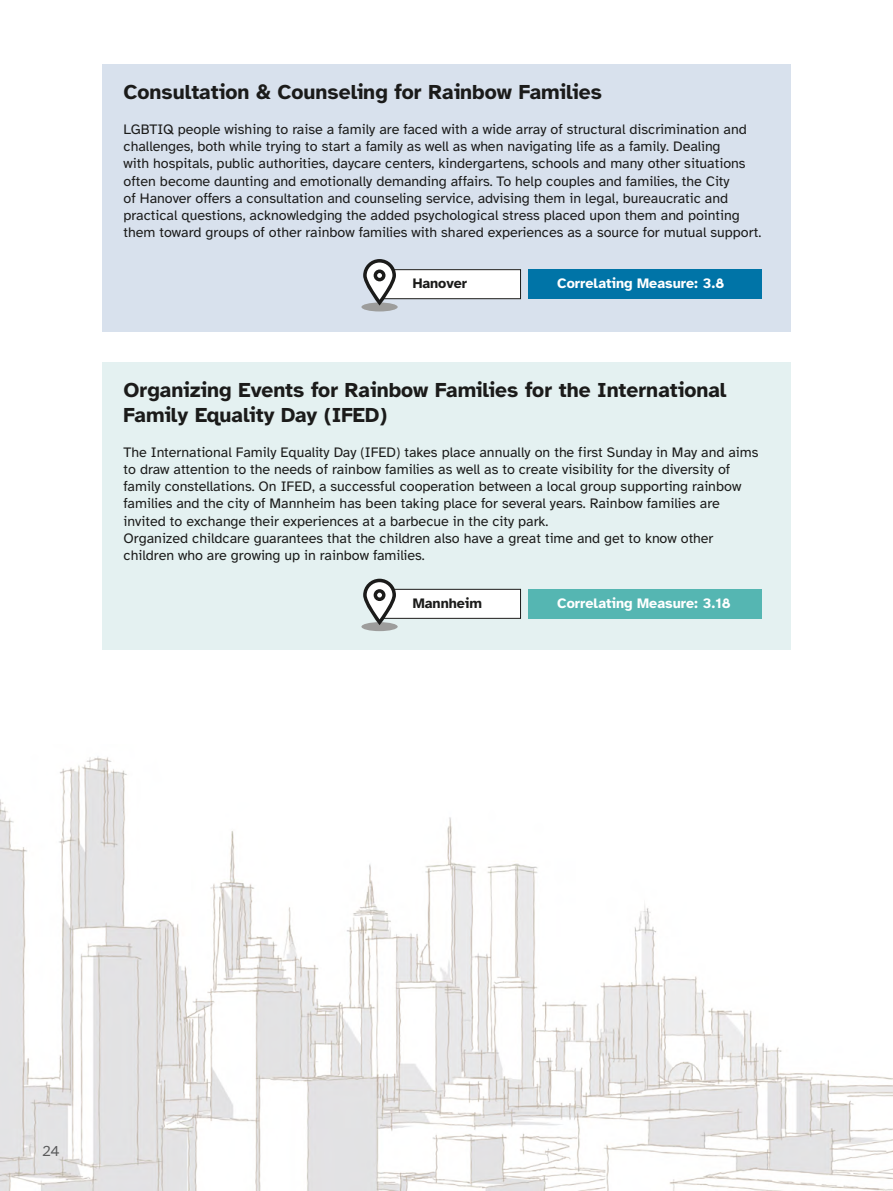
<style>
.page{position:relative;width:893px;height:1191px;background:#fff}
.page>*{position:absolute;margin:0;border:0;box-sizing:border-box;transform-origin:0 0}
.t1{font:700 21px/25.2px "Atkinson Hyperlegible";color:#1b1b1a}
.t2{font:15px "Atkinson Hyperlegible";color:#1b1b1a}
.t3{font:14.25px/17.1px "Atkinson Hyperlegible";color:#1b1b1a}
.t4{font:700 14.25px "Atkinson Hyperlegible";color:#fff}
.t5{font:700 14.25px "Atkinson Hyperlegible";color:#1b1b1a}
</style>
<div class="page">
<div style="left:102px;top:64px;width:689px;height:268px;background:#d8e1ed"></div>
<div style="left:528px;top:269px;width:233px;height:30px;background:#0074a7"></div>
<div style="left:381px;top:270px;width:139px;height:29px;background:#fff"></div>
<div style="left:381px;top:269px;width:140px;height:30px;border:1px solid #1b1b1a"></div>
<div style="left:361px;top:302px;width:37px;height:9px;background:#9d9d9c;border-radius:50%"></div>
<svg style="left:363px;top:259px;width:33px;height:46px"></svg>
<div style="left:102px;top:362px;width:689px;height:287px;background:#e4f1f1"></div>
<div style="left:528px;top:589px;width:233px;height:29px;background:#55b6b2"></div>
<div style="left:381px;top:589px;width:139px;height:29px;background:#fff"></div>
<div style="left:381px;top:589px;width:140px;height:29px;border:1px solid #1b1b1a"></div>
<div style="left:361px;top:622px;width:37px;height:9px;background:#9d9d9c;border-radius:50%"></div>
<svg style="left:363px;top:578px;width:33px;height:47px"></svg>
<img style="left:0;top:756px;width:893px;height:435px">
<h1 class="t1" style="left:124px;top:80px;width:480px">Consultation &amp; Counseling for Rainbow Families</h1>
<p class="t3" style="left:124px;top:121px;width:639px">LGBTIQ people wishing to raise a family are faced with a wide array of structural discrimination and challenges, both while trying to start a family as well as when navigating life as a family. Dealing<br>with hospitals, public authorities, daycare centers, kindergartens, schools and many other situations often become daunting and emotionally demanding affairs. To help couples and families, the City<br>of Hanover offers a consultation and counseling service, advising them in legal, bureaucratic and practical questions, acknowledging the added psychological stress placed upon them and pointing them toward groups of other rainbow families with shared experiences as a source for mutual support.</p>
<p class="t5" style="left:413px;top:275px;width:56px">Hanover</p>
<p class="t4" style="left:557px;top:275px;width:168px">Correlating Measure: 3.8</p>
<h1 class="t1" style="left:124px;top:377px;width:604px">Organizing Events for Rainbow Families for the International<br>Family Equality Day (IFED)</h1>
<p class="t3" style="left:124px;top:444px;width:636px">The International Family Equality Day (IFED) takes place annually on the first Sunday in May and aims to draw attention to the needs of rainbow families as well as to create visibility for the diversity of family constellations. On IFED, a successful cooperation between a local group supporting rainbow families and the city of Mannheim has been taking place for several years. Rainbow families are invited to exchange their experiences at a barbecue in the city park.<br>Organized childcare guarantees that the children also have a great time and get to know other children who are growing up in rainbow families.</p>
<p class="t5" style="left:413px;top:595px;width:71px">Mannheim</p>
<p class="t4" style="left:557px;top:595px;width:175px">Correlating Measure: 3.18</p>
<p class="t2" style="left:43px;top:1142px;width:19px">24</p>
</div>
